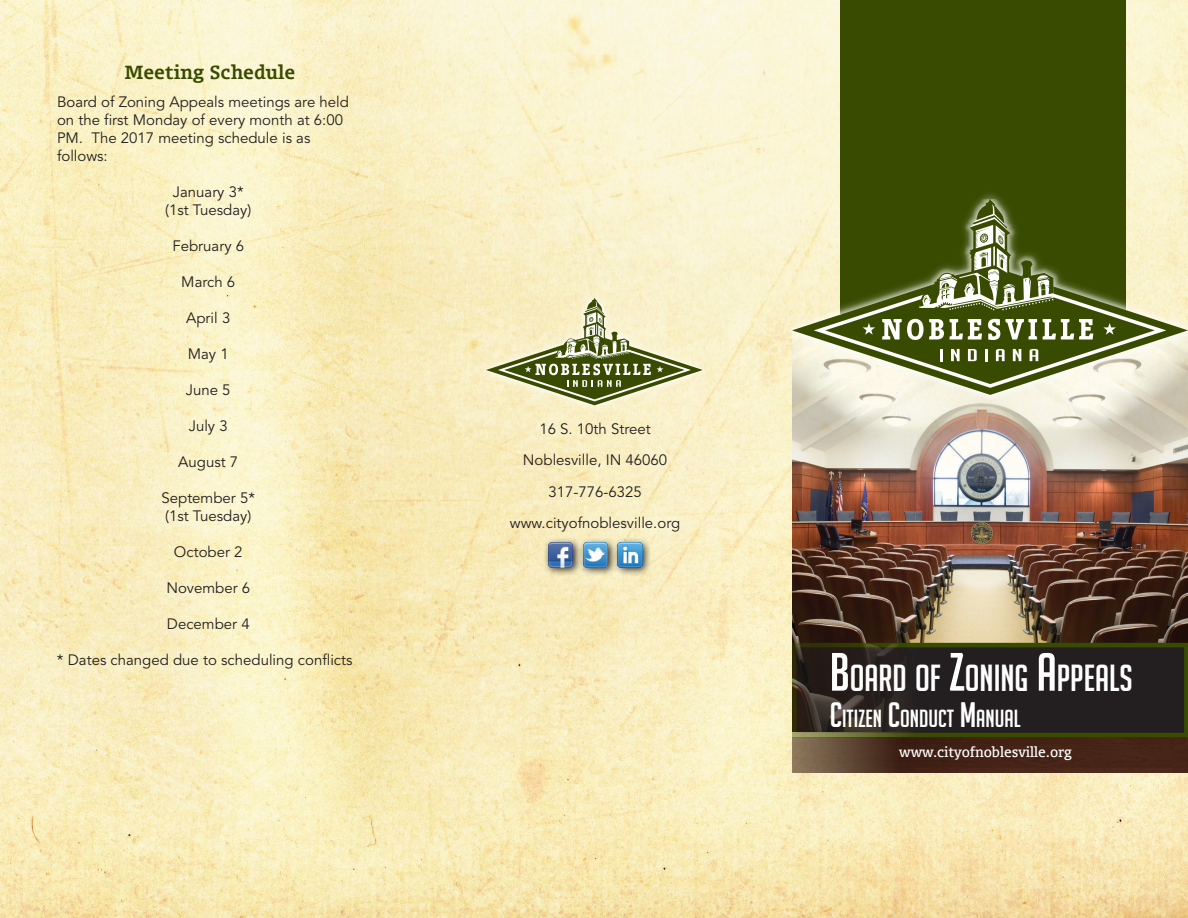
<style>
.page{position:relative;width:1188px;height:918px;background:#fff}
.page>*{position:absolute;margin:0;border:0;box-sizing:border-box;transform-origin:0 0}
.t1{font:36.75px "Big Noodle Titling";color:#fff}
.t2{font:24.15px "Big Noodle Titling";color:#fff}
.t3{font:700 18px "Union";color:#394b00}
.t4{font:15px/18px "Avenir";color:#231f20}
.t5{font:13.5px "Union";color:#fff}
.s1{font-size:52.5px}
.s2{font-size:34.5px}
</style>
<div class="page">
<img style="left:0;top:0;width:1188px;height:918px">
<div style="left:477px;top:289px;width:234px;height:126px;background:#fff;opacity:.75"></div>
<svg style="left:486px;top:298px;width:216px;height:107px;background:#c5c497"></svg>
<svg style="left:543px;top:537px;width:35px;height:39px"></svg>
<img style="left:548px;top:543px;width:24px;height:24px">
<svg style="left:578px;top:537px;width:35px;height:39px"></svg>
<img style="left:583px;top:543px;width:24px;height:24px">
<svg style="left:613px;top:537px;width:39px;height:39px"></svg>
<img style="left:618px;top:543px;width:24px;height:24px">
<img style="left:792px;top:407px;width:396px;height:236px">
<div style="left:840px;top:0;width:286px;height:314px;background:#394b00"></div>
<div style="left:783px;top:190px;width:405px;height:217px;background:#fff;opacity:.75"></div>
<div style="left:792px;top:199px;width:396px;height:201px;background:#fff;opacity:.75"></div>
<svg style="left:792px;top:266px;width:396px;height:129px;background:#e4e1c4"></svg>
<svg style="left:825px;top:199px;width:330px;height:185px"></svg>
<div style="left:794px;top:645px;width:392px;height:90px;background:#231f20"></div>
<div style="left:792px;top:643px;width:396px;height:94px;border:4px solid #394b00"></div>
<img style="left:792px;top:737px;width:396px;height:36px">
<p class="t3" style="left:125px;top:61px;width:172px">Meeting Schedule</p>
<p class="t4" style="left:57px;top:93px;width:293px">Board of Zoning Appeals meetings are held on the first Monday of every month at 6:00<br>PM. The 2017 meeting schedule is as follows:</p>
<p class="t4" style="left:165px;top:183px;width:88px;text-align:center">January 3* (1st Tuesday)</p>
<p class="t4" style="left:172px;top:237px;width:73px">February 6</p>
<p class="t4" style="left:181px;top:273px;width:55px">March 6</p>
<p class="t4" style="left:186px;top:309px;width:46px">April 3</p>
<p class="t4" style="left:188px;top:345px;width:42px">May 1</p>
<p class="t4" style="left:186px;top:381px;width:46px">June 5</p>
<p class="t4" style="left:189px;top:417px;width:40px">July 3</p>
<p class="t4" style="left:178px;top:453px;width:62px">August 7</p>
<p class="t4" style="left:161px;top:489px;width:95px">September 5* (1st Tuesday)</p>
<p class="t4" style="left:174px;top:543px;width:70px">October 2</p>
<p class="t4" style="left:166px;top:579px;width:85px">November 6</p>
<p class="t4" style="left:167px;top:615px;width:84px">December 4</p>
<p class="t4" style="left:57px;top:651px;width:297px">* Dates changed due to scheduling conflicts</p>
<p class="t4" style="left:510px;top:413px;width:172px;line-height:31.5px;text-align:center">16 S. 10th Street<br>Noblesville, IN 46060<br>317-776-6325 www.cityofnoblesville.org</p>
<h1 class="t1" style="left:830px;top:658px;width:305px"><span class="s1">B</span>OARD OF <span class="s1">Z</span>ONING <span class="s1">A</span>PPEALS</h1>
<h2 class="t2" style="left:830px;top:705px;width:192px"><span class="s2">C</span>ITIZEN <span class="s2">C</span>ONDUCT <span class="s2">M</span>ANUAL</h2>
<p class="t5" style="left:899px;top:743px;width:174px">www.cityofnoblesville.org</p>
</div>
